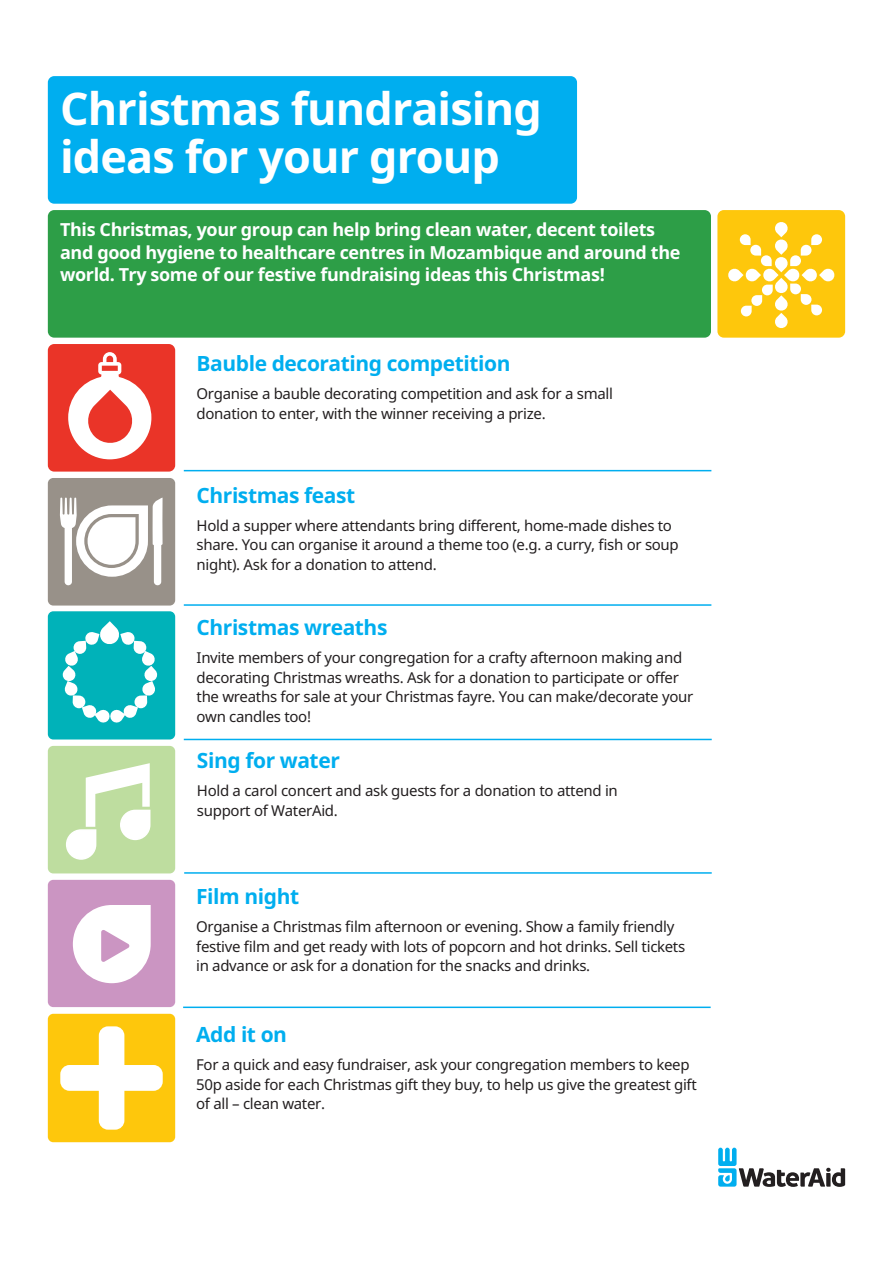
<style>
.page{position:relative;width:893px;height:1263px;background:#fff}
.page>*{position:absolute;margin:0;border:0;box-sizing:border-box;transform-origin:0 0}
.t1{font:700 45px/48px "Noto Sans";letter-spacing:-.02em;color:#fff}
.t2{font:700 21px "Noto Sans";letter-spacing:-.02em;color:#00aeef}
.t3{font:700 18px/22.5px "Noto Sans";letter-spacing:-.02em;color:#fff}
.t4{font:15px/19.5px "Noto Sans";letter-spacing:-.02em;color:#231f20}
</style>
<div class="page">
<svg style="left:718px;top:1148px;width:127px;height:39px"></svg>
<div style="left:48px;top:76px;width:529px;height:128px;background:#00aeef;border-radius:6px"></div>
<div style="left:48px;top:210px;width:663px;height:128px;background:#2d9e47;border-radius:6px"></div>
<hr style="left:184px;top:470px;width:527px;height:1px;background:#00aeef">
<hr style="left:184px;top:604px;width:527px;height:2px;background:#00aeef">
<hr style="left:184px;top:739px;width:528px;height:1px;background:#00aeef">
<hr style="left:184px;top:872px;width:528px;height:2px;background:#00aeef">
<hr style="left:183px;top:1006px;width:528px;height:2px;background:#00aeef">
<div style="left:48px;top:478px;width:127px;height:127px;background:#989189;border-radius:5px"></div>
<svg style="left:60px;top:498px;width:103px;height:87px"></svg>
<div style="left:48px;top:880px;width:127px;height:127px;background:#cb95c2;border-radius:5px"></div>
<svg style="left:73px;top:905px;width:78px;height:78px"></svg>
<div style="left:48px;top:1014px;width:127px;height:128px;background:#fec70c;border-radius:5px"></div>
<svg style="left:60px;top:1026px;width:103px;height:104px"></svg>
<div style="left:48px;top:746px;width:127px;height:127px;background:#bedd9f;border-radius:5px"></div>
<div style="left:48px;top:611px;width:127px;height:128px;background:#00b2b9;border-radius:5px"></div>
<svg style="left:66px;top:763px;width:85px;height:97px"></svg>
<div style="left:717px;top:210px;width:128px;height:128px;background:#fec70c;border-radius:6px"></div>
<svg style="left:728px;top:222px;width:107px;height:106px"></svg>
<svg style="left:62px;top:621px;width:96px;height:102px"></svg>
<div style="left:48px;top:344px;width:127px;height:128px;background:#ea3428;border-radius:6px"></div>
<svg style="left:68px;top:352px;width:83px;height:107px"></svg>
<p class="t1" style="left:60px;top:83px;width:483px">Christmas fundraising ideas for your group</p>
<p class="t3" style="left:60px;top:218px;width:622px">This Christmas, your group can help bring clean water, decent toilets and good hygiene to healthcare centres in Mozambique and around the world. Try some of our festive fundraising ideas this Christmas!</p>
<p class="t2" style="left:197px;top:349px;width:315px">Bauble decorating competition</p>
<p class="t4" style="left:197px;top:384px;width:418px">Organise a bauble decorating competition and ask for a small donation to enter, with the winner receiving a prize.</p>
<p class="t2" style="left:197px;top:480px;width:160px">Christmas feast</p>
<p class="t4" style="left:197px;top:515px;width:484px">Hold a supper where attendants bring different, home-made dishes to share. You can organise it around a theme too (e.g. a curry, fish or soup night). Ask for a donation to attend.</p>
<p class="t2" style="left:197px;top:613px;width:192px">Christmas wreaths</p>
<p class="t4" style="left:197px;top:648px;width:498px">Invite members of your congregation for a crafty afternoon making and decorating Christmas wreaths. Ask for a donation to participate or offer the wreaths for sale at your Christmas fayre. You can make/decorate your own candles too!</p>
<p class="t2" style="left:197px;top:746px;width:144px">Sing for water</p>
<p class="t4" style="left:197px;top:781px;width:422px">Hold a carol concert and ask guests for a donation to attend in support of WaterAid.</p>
<p class="t2" style="left:196px;top:882px;width:105px">Film night</p>
<p class="t4" style="left:196px;top:917px;width:491px">Organise a Christmas film afternoon or evening. Show a family friendly festive film and get ready with lots of popcorn and hot drinks. Sell tickets in advance or ask for a donation for the snacks and drinks.</p>
<p class="t2" style="left:196px;top:1019px;width:92px">Add it on</p>
<p class="t4" style="left:196px;top:1054px;width:502px">For a quick and easy fundraiser, ask your congregation members to keep<br>50p aside for each Christmas gift they buy, to help us give the greatest gift of all – clean water.</p>
</div>
